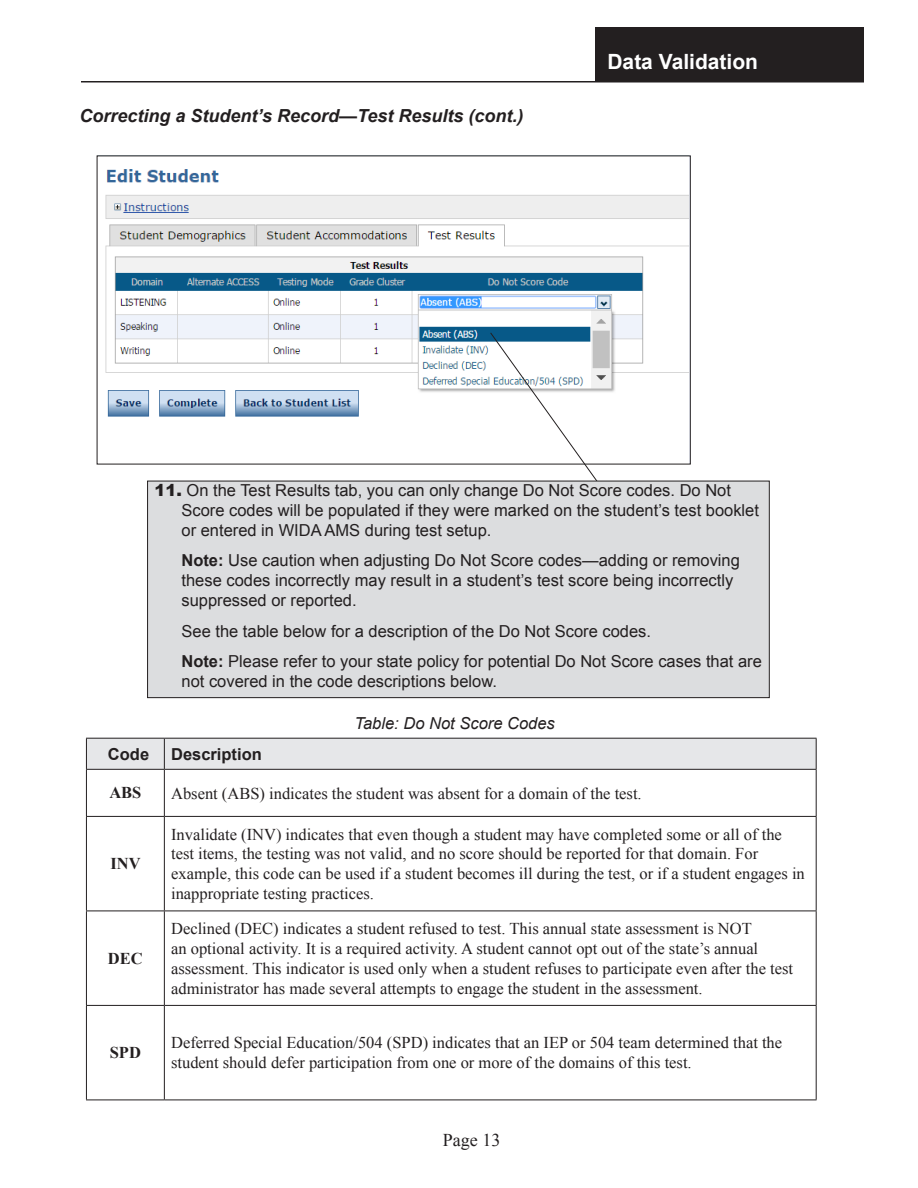
<style>
.page{position:relative;width:918px;height:1188px;background:#fff}
.page>*{position:absolute;margin:0;border:0;box-sizing:border-box;transform-origin:0 0}
.t1{font:700 21px "Arial";color:#fff}
.Head_Italic_2{font:italic 700 18px "Arial";color:#231f20}
.t2{font:18px "Times New Roman";color:#231f20}
.Table_Entry{font:16.5px/19.8px "Times New Roman";color:#231f20}
.Callout_Bullet_List{font:16.5px/19.8px "Arial";color:#231f20}
.Figure_Caption{font:italic 16.5px "Arial";color:#231f20}
.Table_Head{font:700 16.5px "Arial";color:#231f20}
.Table_Entry-2{font:700 16.5px "Times New Roman";color:#231f20}
.s1{font-weight:900}
.s2{font-weight:700}
</style>
<div class="page">
<hr style="left:81px;top:81px;width:783px;height:1px;background:#231f20">
<div style="left:596px;top:27px;width:268px;height:54px;background:#231f20"></div>
<div style="left:87px;top:739px;width:729px;height:30px;background:#e6e7e9"></div>
<hr style="left:86px;top:816px;width:78px;height:1px;background:#231f20">
<hr style="left:164px;top:816px;width:653px;height:1px;background:#231f20">
<hr style="left:86px;top:911px;width:78px;height:1px;background:#231f20">
<hr style="left:164px;top:911px;width:653px;height:1px;background:#231f20">
<hr style="left:86px;top:1005px;width:78px;height:1px;background:#231f20">
<hr style="left:164px;top:1005px;width:653px;height:1px;background:#231f20">
<hr style="left:86px;top:1100px;width:78px;height:1px;background:#231f20">
<hr style="left:164px;top:1100px;width:653px;height:1px;background:#231f20">
<hr style="left:86px;top:770px;width:1px;height:46px;background:#231f20">
<hr style="left:86px;top:817px;width:1px;height:94px;background:#231f20">
<hr style="left:86px;top:911px;width:1px;height:94px;background:#231f20">
<hr style="left:86px;top:1006px;width:1px;height:94px;background:#231f20">
<hr style="left:164px;top:739px;width:1px;height:30px;background:#231f20">
<hr style="left:164px;top:770px;width:1px;height:46px;background:#231f20">
<hr style="left:816px;top:770px;width:1px;height:46px;background:#231f20">
<hr style="left:164px;top:817px;width:1px;height:94px;background:#231f20">
<hr style="left:816px;top:817px;width:1px;height:94px;background:#231f20">
<hr style="left:164px;top:911px;width:1px;height:94px;background:#231f20">
<hr style="left:816px;top:911px;width:1px;height:94px;background:#231f20">
<hr style="left:164px;top:1006px;width:1px;height:94px;background:#231f20">
<hr style="left:816px;top:1006px;width:1px;height:94px;background:#231f20">
<hr style="left:86px;top:738px;width:78px;height:1px;background:#231f20">
<hr style="left:86px;top:739px;width:1px;height:30px;background:#231f20">
<hr style="left:164px;top:738px;width:653px;height:1px;background:#231f20">
<hr style="left:816px;top:739px;width:1px;height:30px;background:#231f20">
<hr style="left:86px;top:769px;width:78px;height:1px;background:#231f20">
<hr style="left:164px;top:769px;width:653px;height:1px;background:#231f20">
<img style="left:105px;top:169px;width:584px;height:248px">
<svg style="left:490px;top:332px;width:184px;height:149px"></svg>
<div style="left:148px;top:481px;width:621px;height:217px;background:#dcdddf"></div>
<div style="left:147px;top:481px;width:623px;height:217px;border:1px solid #231f20"></div>
<p class="Head_Italic_2" style="left:80px;top:104px;width:446px">Correcting a Student’s Record—Test Results (cont.)</p>
<p class="t1" style="left:608px;top:48px;width:152px">Data Validation</p>
<p class="Callout_Bullet_List" style="left:182px;top:481px;width:579px;text-indent:-27px"><span class="s1">11.</span> On the Test Results tab, you can only change Do Not Score codes. Do Not<br>Score codes will be populated if they were marked on the student’s test booklet or entered in WIDA AMS during test setup.</p>
<p class="Callout_Bullet_List" style="left:182px;top:551px;width:560px"><span class="s2">Note:</span> Use caution when adjusting Do Not Score codes—adding or removing these codes incorrectly may result in a student’s test score being incorrectly suppressed or reported.</p>
<p class="Callout_Bullet_List" style="left:182px;top:621px;width:471px">See the table below for a description of the Do Not Score codes.</p>
<p class="Callout_Bullet_List" style="left:182px;top:652px;width:582px"><span class="s2">Note:</span> Please refer to your state policy for potential Do Not Score cases that are not covered in the code descriptions below.</p>
<p class="Figure_Caption" style="left:355px;top:712px;width:202px">Table: Do Not Score Codes</p>
<p class="Table_Head" style="left:108px;top:743px;width:43px">Code</p>
<p class="Table_Head" style="left:171px;top:743px;width:92px">Description</p>
<p class="Table_Entry-2" style="left:109px;top:782px;width:34px">ABS</p>
<p class="Table_Entry" style="left:171px;top:783px;width:472px">Absent (ABS) indicates the student was absent for a domain of the test.</p>
<p class="Table_Entry-2" style="left:110px;top:852px;width:32px">INV</p>
<p class="Table_Entry-2" style="left:108px;top:947px;width:36px">DEC</p>
<p class="Table_Entry" style="left:171px;top:824px;width:635px">Invalidate (INV) indicates that even though a student may have completed some or all of the test items, the testing was not valid, and no score should be reported for that domain. For example, this code can be used if a student becomes ill during the test, or if a student engages in inappropriate testing practices.</p>
<p class="Table_Entry" style="left:171px;top:919px;width:624px">Declined (DEC) indicates a student refused to test. This annual state assessment is NOT<br>an optional activity. It is a required activity. A student cannot opt out of the state’s annual assessment. This indicator is used only when a student refuses to participate even after the test administrator has made several attempts to engage the student in the assessment.</p>
<p class="Table_Entry-2" style="left:110px;top:1041px;width:33px">SPD</p>
<p class="Table_Entry" style="left:171px;top:1033px;width:613px">Deferred Special Education/504 (SPD) indicates that an IEP or 504 team determined that the student should defer participation from one or more of the domains of this test.</p>
<p class="t2" style="left:443px;top:1128px;width:59px">Page 13</p>
</div>
